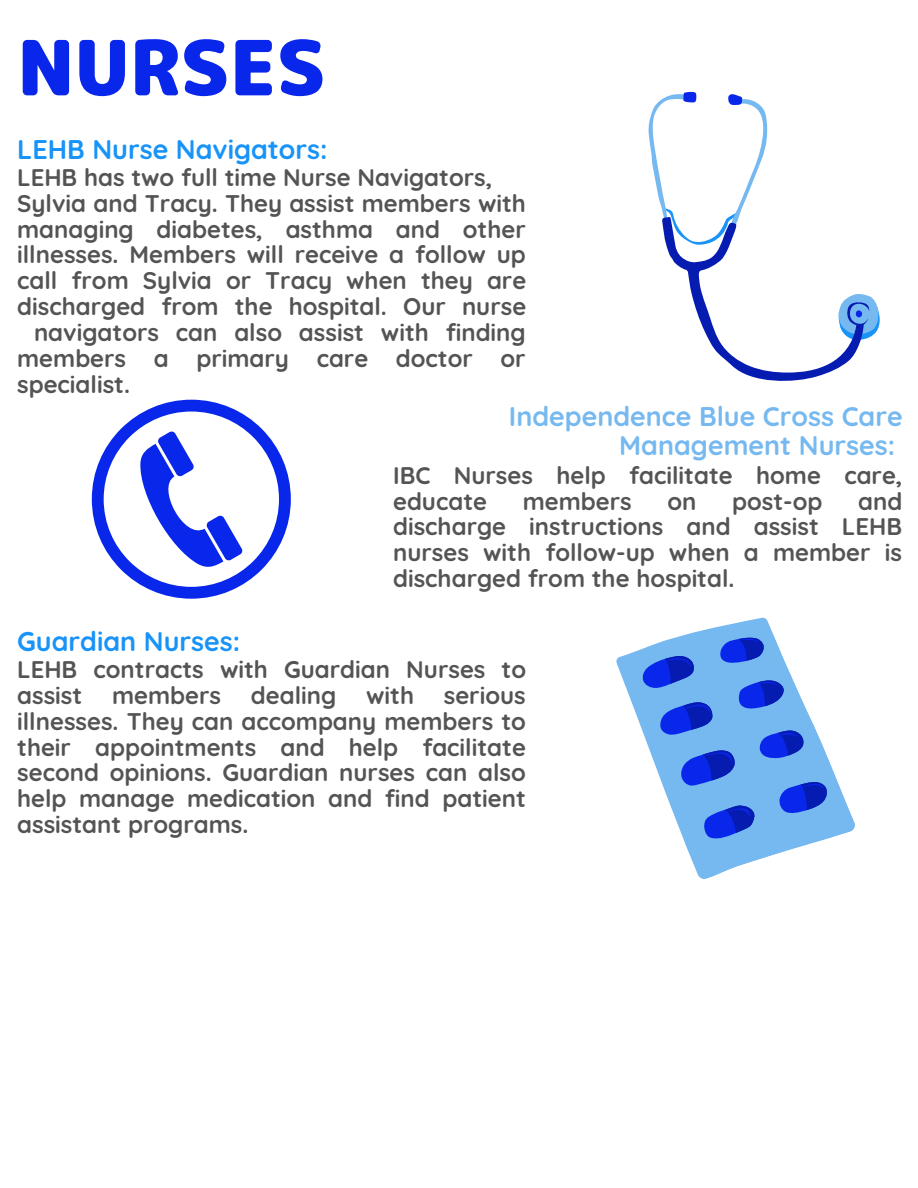
<style>
.page{position:relative;width:918px;height:1188px;background:#fff}
.page>*{position:absolute;margin:0;border:0;box-sizing:border-box;transform-origin:0 0}
.t1{font:75.9px "rounded mplus 1 p black";color:#0927eb}
.t2{font:700 27px/29.2px "Quicksand";color:#76b9f0;text-align:right}
.t3{font:700 27px "Quicksand";color:#1893f8}
.t4{font:700 24px/25.8px "Quicksand";color:#545454;text-align:justify}
</style>
<div class="page">
<svg style="left:92px;top:400px;width:199px;height:199px"></svg>
<svg style="left:648px;top:99px;width:14px;height:110px"></svg>
<svg style="left:662px;top:92px;width:218px;height:289px"></svg>
<svg style="left:616px;top:617px;width:148px;height:110px"></svg>
<svg style="left:641px;top:618px;width:214px;height:261px"></svg>
<h1 class="t1" style="left:17px;top:14px;width:310px">NURSES</h1>
<p class="t3" style="left:17px;top:132px;width:312px">LEHB Nurse Navigators:</p>
<p class="t4" style="left:17px;top:164px;width:477px">LEHB has two full time Nurse Navigators,</p>
<p class="t4" style="left:17px;top:190px;width:510px">Sylvia and Tracy. They assist members with</p>
<p class="t4" style="left:17px;top:216px;width:510px">managing diabetes, asthma and other</p>
<p class="t4" style="left:17px;top:242px;width:510px">illnesses. Members will receive a follow up</p>
<p class="t4" style="left:17px;top:267px;width:511px">call from Sylvia or Tracy when they are</p>
<p class="t4" style="left:17px;top:293px;width:511px">discharged from the hospital. Our nurse</p>
<p class="t4" style="left:34px;top:319px;width:493px">navigators can also assist with finding</p>
<p class="t4" style="left:17px;top:345px;width:510px">members a primary care doctor or</p>
<p class="t4" style="left:17px;top:371px;width:114px">specialist.</p>
<p class="t2" style="left:509px;top:401px;width:395px">Independence Blue Cross Care<br>Management Nurses:</p>
<p class="t4" style="left:393px;top:462px;width:511px">IBC Nurses help facilitate home care, educate</p>
<p class="t4" style="left:393px;top:488px;width:511px;text-indent:465px">and discharge instructions and assist LEHB nurses with follow-up when a member is discharged from the hospital.</p>
<p class="t4" style="left:523px;top:488px;width:111px">members</p>
<p class="t4" style="left:667px;top:488px;width:31px">on</p>
<p class="t4" style="left:732px;top:488px;width:92px">post-op</p>
<p class="t3" style="left:17px;top:624px;width:225px">Guardian Nurses:</p>
<p class="t4" style="left:17px;top:656px;width:511px">LEHB contracts with Guardian Nurses to assist members dealing with serious illnesses. They can accompany members to their appointments and help facilitate second opinions. Guardian nurses can also help manage medication and find patient assistant programs.</p>
</div>
